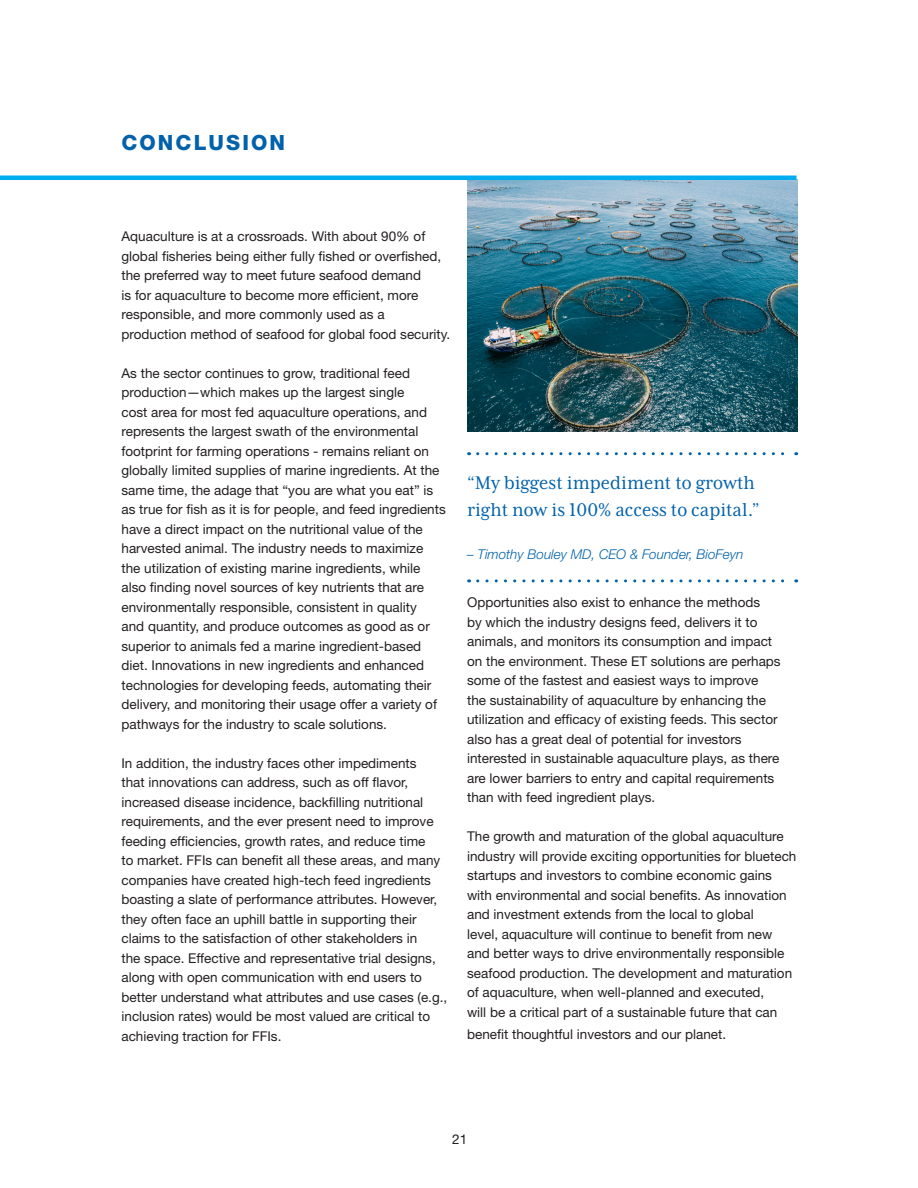
<style>
.page{position:relative;width:918px;height:1188px;background:#fff}
.page>*{position:absolute;margin:0;border:0;box-sizing:border-box;transform-origin:0 0}
.t1{font:21px/27px "Mrs Eaves XL Serif Nar OT";color:#0161aa}
.Heading_1{font:800 21px "Helvetica Neue LT Std";letter-spacing:.1em;color:#0161aa}
.t2{font:13.5px/19.5px "Helvetica Neue LT Std";color:#231f20}
.t3{font:italic 300 13.5px "Helvetica Neue LT Std";color:#0161aa}
</style>
<div class="page">
<img style="left:467px;top:180px;width:330px;height:252px">
<svg style="left:478px;top:452px;width:319px;height:3px"></svg>
<svg style="left:478px;top:579px;width:319px;height:3px"></svg>
<hr style="left:0;top:176px;width:796px;height:4px;background:#00aeef">
<p class="Heading_1" style="left:122px;top:130px;width:165px">CONCLUSION</p>
<p class="t2" style="left:122px;top:227px;width:330px">Aquaculture is at a crossroads. With about 90% of global fisheries being either fully fished or overfished, the preferred way to meet future seafood demand<br>is for aquaculture to become more efficient, more responsible, and more commonly used as a production method of seafood for global food security.</p>
<p class="t2" style="left:122px;top:363px;width:326px">As the sector continues to grow, traditional feed production—which makes up the largest single<br>cost area for most fed aquaculture operations, and represents the largest swath of the environmental footprint for farming operations - remains reliant on globally limited supplies of marine ingredients. At the same time, the adage that “you are what you eat” is as true for fish as it is for people, and feed ingredients have a direct impact on the nutritional value of the harvested animal. The industry needs to maximize<br>the utilization of existing marine ingredients, while also finding novel sources of key nutrients that are environmentally responsible, consistent in quality<br>and quantity, and produce outcomes as good as or superior to animals fed a marine ingredient-based diet. Innovations in new ingredients and enhanced technologies for developing feeds, automating their delivery, and monitoring their usage offer a variety of pathways for the industry to scale solutions.</p>
<p class="t2" style="left:122px;top:753px;width:327px">In addition, the industry faces other impediments<br>that innovations can address, such as off flavor, increased disease incidence, backfilling nutritional requirements, and the ever present need to improve feeding efficiencies, growth rates, and reduce time<br>to market. FFIs can benefit all these areas, and many companies have created high-tech feed ingredients boasting a slate of performance attributes. However, they often face an uphill battle in supporting their claims to the satisfaction of other stakeholders in<br>the space. Effective and representative trial designs, along with open communication with end users to better understand what attributes and use cases (e.g., inclusion rates) would be most valued are critical to achieving traction for FFIs.</p>
<p class="t1" style="left:467px;top:469px;width:294px">“My biggest impediment to growth right now is 100% access to capital.”</p>
<p class="t3" style="left:467px;top:546px;width:278px">– Timothy Bouley MD, CEO &amp; Founder, BioFeyn</p>
<p class="t2" style="left:467px;top:593px;width:315px">Opportunities also exist to enhance the methods<br>by which the industry designs feed, delivers it to animals, and monitors its consumption and impact on the environment. These ET solutions are perhaps some of the fastest and easiest ways to improve the sustainability of aquaculture by enhancing the utilization and efficacy of existing feeds. This sector also has a great deal of potential for investors interested in sustainable aquaculture plays, as there are lower barriers to entry and capital requirements than with feed ingredient plays.</p>
<p class="t2" style="left:467px;top:827px;width:331px">The growth and maturation of the global aquaculture industry will provide exciting opportunities for bluetech startups and investors to combine economic gains with environmental and social benefits. As innovation and investment extends from the local to global<br>level, aquaculture will continue to benefit from new and better ways to drive environmentally responsible seafood production. The development and maturation of aquaculture, when well-planned and executed,<br>will be a critical part of a sustainable future that can</p>
<p class="t2" style="left:467px;top:1025px;width:261px">benefit thoughtful investors and our planet.</p>
<p class="t2" style="left:452px;top:1129px;width:17px">21</p>
</div>
